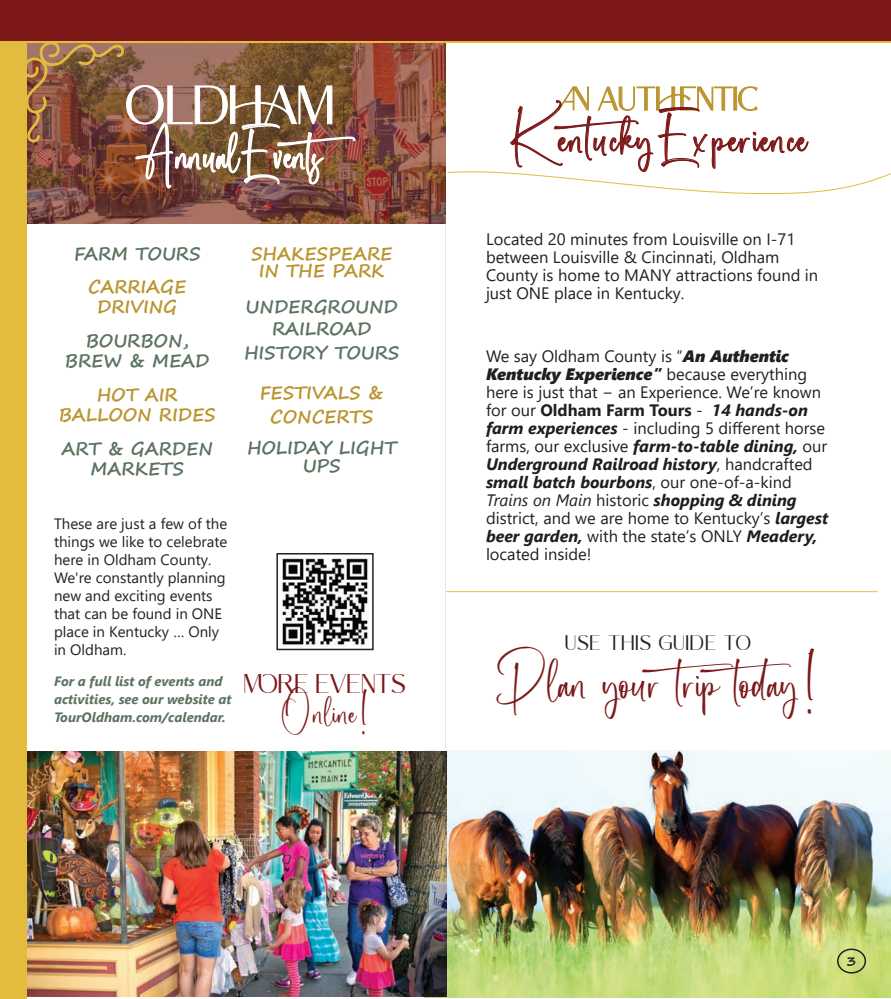
<style>
.page{position:relative;width:891px;height:999px;background:#fff}
.page>*{position:absolute;margin:0;border:0;box-sizing:border-box;transform-origin:0 0}
.t1{font:54px "Northern Worssley";color:#fff}
.t2{font:39px "Rothary";color:#7d1819}
.t3{font:36px "Rothary";letter-spacing:.04em;color:#7d1819}
.t4{font:36px "Rothary";color:#fff;scale:.92 1}
.t5{font:33px "Northern Worssley";letter-spacing:.01em;color:#ba942e}
.t6{font:27px "Northern Worssley";letter-spacing:.025em;color:#7d1819}
.t7{font:27px "Rothary";letter-spacing:.01em;color:#7d1819}
.t8{font:21px "Northern Worssley";letter-spacing:.06em;color:#231f20}
.t9{font:700 18px/20.2px "Segoe Print";color:#5c7361;text-align:center}
.t10{font:700 18px/20.2px "Segoe Print";color:#ba942e;text-align:center}
.t11{font:16.5px/18px "Segoe UI";color:#231f20}
.t12{font:italic 16.5px "Segoe UI Black";color:#231f20}
.t13{font:15px/18px "Segoe UI";color:#231f20}
.t14{font:italic 700 13.5px/18px "Segoe UI";color:#5c7361}
.t15{font:700 13.5px "Segoe Print";color:#211d1f}
.s1{font-family:"Segoe UI Black";font-style:italic}
.s2{font-family:"Segoe UI";font-style:normal}
.s3{font-weight:700}
.s4{font-weight:700;font-style:italic;color:#211d1f}
.s5{font-style:italic}
</style>
<div class="page">
<hr style="left:445px;top:14px;width:1px;height:972px;background:#e6e7e9">
<img style="left:281px;top:558px;width:88px;height:88px">
<div style="left:276px;top:553px;width:98px;height:97px;border:2px solid #231f20"></div>
<img style="left:357px;top:43px;width:89px;height:181px">
<img style="left:424px;top:750px;width:467px;height:247px">
<hr style="left:446px;top:591px;width:432px;height:1px;background:#e3bc3e">
<img style="left:27px;top:751px;width:420px;height:246px">
<svg style="left:447px;top:86px;width:444px;height:109px"></svg>
<img style="left:27px;top:43px;width:330px;height:181px">
<div style="left:0;top:37px;width:27px;height:962px;background:#e3bc3e"></div>
<svg style="left:5px;top:40px;width:886px;height:3px;background:#c18531"></svg>
<div style="left:837px;top:949px;width:29px;height:25px;border:2px solid #231f20;border-radius:50%"></div>
<div style="left:0;top:0;width:891px;height:40px;background:#7d1819"></div>
<h1 class="t1" style="left:125px;top:81px;width:210px">OLDHAM</h1>
<h3 class="t4" style="left:137px;top:131px;width:270px">AnnualEvents</h3>
<p class="t9" style="left:74px;top:243px;width:128px">FARM TOURS</p>
<p class="t10" style="left:88px;top:276px;width:100px">CARRIAGE<br>DRIVING</p>
<p class="t9" style="left:65px;top:330px;width:146px">BOURBON,<br>BREW &amp; MEAD</p>
<p class="t10" style="left:59px;top:384px;width:159px">HOT AIR<br>BALLOON RIDES</p>
<p class="t9" style="left:62px;top:438px;width:153px">ART &amp; GARDEN<br>MARKETS</p>
<p class="t10" style="left:251px;top:244px;width:143px;line-height:17.7px">SHAKESPEARE<br>IN THE PARK</p>
<p class="t9" style="left:244px;top:294px;width:157px;line-height:23px">UNDERGROUND<br>RAILROAD<br>HISTORY TOURS</p>
<p class="t10" style="left:260px;top:380px;width:125px;line-height:23.7px">FESTIVALS &amp;<br>CONCERTS</p>
<p class="t9" style="left:247px;top:438px;width:151px;line-height:17.7px">HOLIDAY LIGHT<br>UPS</p>
<p class="t13" style="left:54px;top:513px;width:175px">These are just a few of the things we like to celebrate here in Oldham County.<br>We're constantly planning new and exciting events that can be found in<br>place in Kentucky … Only in Oldham.</p>
<p class="t14" style="left:54px;top:670px;width:179px">For a full list of events and activities, see our website at<br>TourOldham.com/calendar.</p>
<h3 class="t6" style="left:244px;top:672px;width:163px">MORE EVENTS</h3>
<h3 class="t7" style="left:278px;top:695px;width:94px">Online!</h3>
<h3 class="t5" style="left:558px;top:84px;width:201px">AN AUTHENTIC</h3>
<h3 class="t3" style="left:508px;top:114px;width:301px">KentuckyExperience</h3>
<p class="t11" style="left:486px;top:228px;width:334px">Located 20 minutes from Louisville on I-71 between Louisville &amp; Cincinnati, Oldham County is home to MANY attractions found in just ONE place in Kentucky.</p>
<p class="t11" style="left:486px;top:345px;width:304px">We say Oldham County is “<span class="s1">An Authentic</span></p>
<p class="t12" style="left:486px;top:361px;width:323px">Kentucky Experience” <span class="s2">because everything</span></p>
<p class="t11" style="left:486px;top:381px;width:344px">here is just that − an Experience. We’re known for our <span class="s3">Oldham Farm Tours</span> - <span class="s4">14 hands-on farm experiences</span> - including 5 different horse farms, our exclusive <span class="s4">farm-to-table dining,</span> our <span class="s4">Underground Railroad history</span>, handcrafted <span class="s4">small batch bourbons</span>, our one-of-a-kind <span class="s5">Trains on Main</span> historic <span class="s4">shopping &amp; dining </span>district, and we are home to Kentucky’s <span class="s4">largest beer garden,</span> with the state’s ONLY <span class="s4">Meadery, </span>located inside!</p>
<p class="t8" style="left:565px;top:633px;width:187px">USE THIS GUIDE TO</p>
<h2 class="t2" style="left:496px;top:657px;width:331px">Plan your trip today!</h2>
<p class="t15" style="left:847px;top:949px;width:11px">3</p>
</div>
